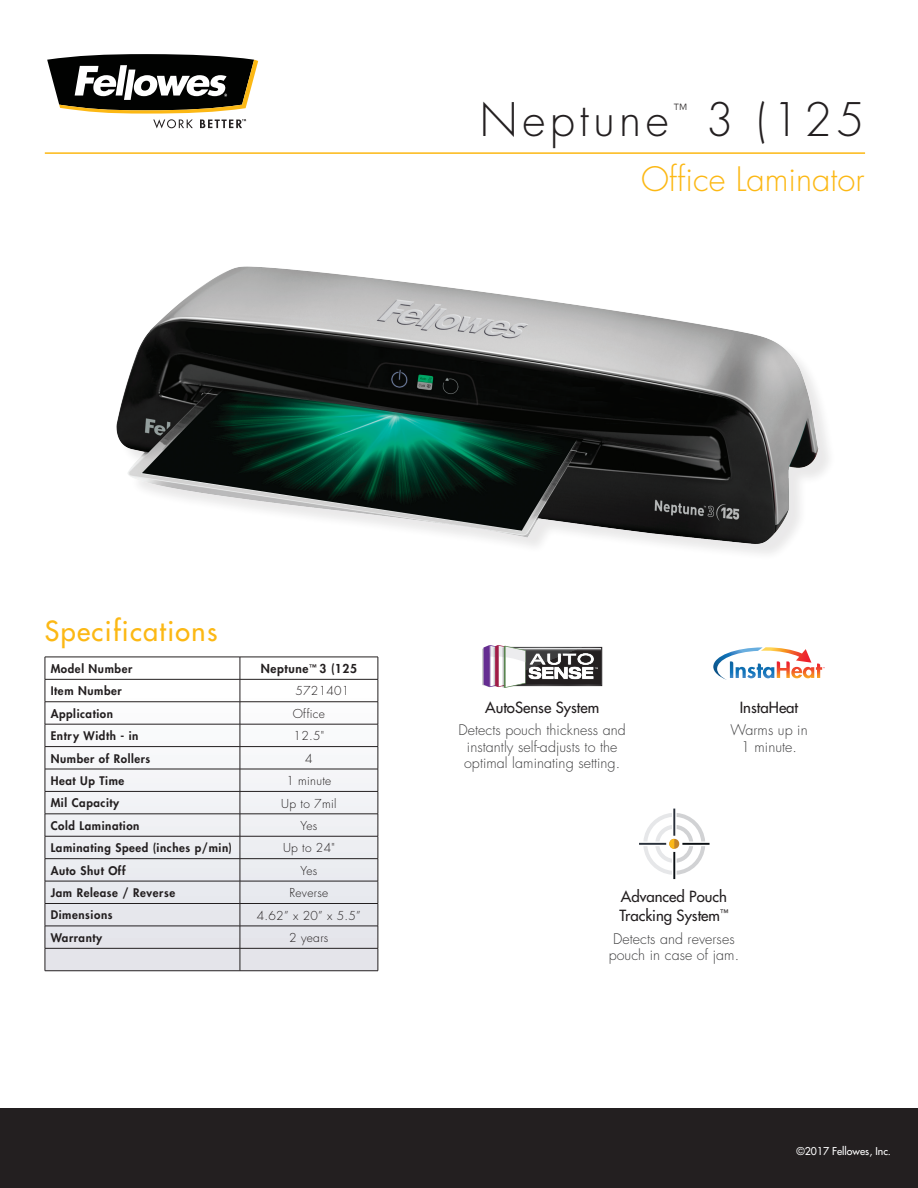
<style>
.page{position:relative;width:918px;height:1188px;background:#fff}
.page>*{position:absolute;margin:0;border:0;box-sizing:border-box;transform-origin:0 0}
.t1{font:300 45px "Futura Std";letter-spacing:.1em;color:#231f20}
.t2{font:300 32.85px "Futura Std";color:#fcb814}
.t3{font:500 27px "Futura Std";letter-spacing:.05em;color:#fcb814}
.t4{font:500 15px/19.5px "Futura Std";color:#231f20}
.t5{font:300 15px "Futura Std";color:#231f20}
.t6{font:300 14.25px/16.5px "Futura Std";letter-spacing:.005em;color:#3e3e3f;text-align:center}
.t7{font:300 12px "Futura Std";letter-spacing:.025em;color:#231f20}
.t8{font:800 12px "Futura Std";letter-spacing:.05em;color:#231f20}
.t9{font:800 11.55px "Futura Std";letter-spacing:.05em;color:#231f20}
.t10{font:500 10.5px "Futura Std";color:#fff}
</style>
<div class="page">
<svg style="left:47px;top:54px;width:211px;height:74px"></svg>
<hr style="left:45px;top:152px;width:820px;height:2px;background:#fcb814">
<div style="left:0;top:1108px;width:918px;height:80px;background:#231f20"></div>
<svg style="left:46px;top:658px;width:332px;height:312px"></svg>
<hr style="left:45px;top:657px;width:195px;height:1px;background:#231f20">
<hr style="left:240px;top:657px;width:138px;height:1px;background:#231f20">
<hr style="left:45px;top:679px;width:195px;height:1px;background:#231f20">
<hr style="left:240px;top:679px;width:138px;height:1px;background:#231f20">
<hr style="left:45px;top:701px;width:195px;height:1px;background:#231f20">
<hr style="left:240px;top:701px;width:138px;height:1px;background:#231f20">
<hr style="left:45px;top:724px;width:195px;height:1px;background:#231f20">
<hr style="left:240px;top:724px;width:138px;height:1px;background:#231f20">
<hr style="left:45px;top:746px;width:195px;height:1px;background:#231f20">
<hr style="left:240px;top:746px;width:138px;height:1px;background:#231f20">
<hr style="left:45px;top:769px;width:195px;height:1px;background:#231f20">
<hr style="left:240px;top:769px;width:138px;height:1px;background:#231f20">
<hr style="left:45px;top:791px;width:195px;height:1px;background:#231f20">
<hr style="left:240px;top:791px;width:138px;height:1px;background:#231f20">
<hr style="left:45px;top:814px;width:195px;height:1px;background:#231f20">
<hr style="left:240px;top:814px;width:138px;height:1px;background:#231f20">
<hr style="left:45px;top:836px;width:195px;height:1px;background:#231f20">
<hr style="left:240px;top:836px;width:138px;height:1px;background:#231f20">
<hr style="left:45px;top:858px;width:195px;height:1px;background:#231f20">
<hr style="left:240px;top:858px;width:138px;height:1px;background:#231f20">
<hr style="left:45px;top:881px;width:195px;height:1px;background:#231f20">
<hr style="left:240px;top:881px;width:138px;height:1px;background:#231f20">
<hr style="left:45px;top:903px;width:195px;height:1px;background:#231f20">
<hr style="left:240px;top:903px;width:138px;height:1px;background:#231f20">
<hr style="left:45px;top:926px;width:195px;height:1px;background:#231f20">
<hr style="left:240px;top:926px;width:138px;height:1px;background:#231f20">
<hr style="left:45px;top:948px;width:195px;height:1px;background:#231f20">
<svg style="left:45px;top:657px;width:1px;height:313px"></svg>
<hr style="left:240px;top:948px;width:138px;height:1px;background:#231f20">
<svg style="left:240px;top:657px;width:1px;height:313px"></svg>
<svg style="left:378px;top:657px;width:1px;height:314px"></svg>
<hr style="left:45px;top:970px;width:195px;height:1px;background:#231f20">
<hr style="left:240px;top:970px;width:138px;height:1px;background:#231f20">
<svg style="left:482px;top:645px;width:120px;height:43px"></svg>
<svg style="left:713px;top:647px;width:112px;height:33px"></svg>
<svg style="left:643px;top:813px;width:62px;height:62px"></svg>
<hr style="left:673px;top:852px;width:2px;height:27px;background:#0b1014">
<hr style="left:682px;top:843px;width:28px;height:2px;background:#0b1014">
<hr style="left:673px;top:809px;width:2px;height:27px;background:#29303b">
<hr style="left:639px;top:843px;width:27px;height:2px;background:#29303b">
<img style="left:116px;top:266px;width:713px;height:288px">
<h1 class="t1" style="left:480px;top:93px;width:190px">Neptune</h1>
<p class="t5" style="left:673px;top:101px;width:16px">™</p>
<h1 class="t1" style="left:706px;top:93px;width:160px">3 (125</h1>
<h2 class="t2" style="left:641px;top:159px;width:225px">Office Laminator</h2>
<h3 class="t3" style="left:45px;top:615px;width:174px">Specifications</h3>
<p class="t9" style="left:51px;top:661px;width:83px">Model Number</p>
<p class="t8" style="left:261px;top:661px;width:98px">Neptune<sup>™</sup> 3 (125</p>
<p class="t9" style="left:51px;top:684px;width:73px">Item Number</p>
<p class="t7" style="left:295px;top:684px;width:55px">5721401</p>
<p class="t9" style="left:51px;top:706px;width:64px">Application</p>
<p class="t7" style="left:293px;top:706px;width:34px">Office</p>
<p class="t9" style="left:51px;top:729px;width:89px">Entry Width - in</p>
<p class="t7" style="left:294px;top:729px;width:32px">12.5"</p>
<p class="t9" style="left:51px;top:751px;width:101px">Number of Rollers</p>
<p class="t7" style="left:305px;top:751px;width:9px">4</p>
<p class="t9" style="left:51px;top:773px;width:75px">Heat Up Time</p>
<p class="t7" style="left:286px;top:774px;width:46px">1 minute</p>
<p class="t9" style="left:51px;top:796px;width:70px">Mil Capacity</p>
<p class="t7" style="left:281px;top:796px;width:57px">Up to 7mil</p>
<p class="t9" style="left:51px;top:818px;width:90px">Cold Lamination</p>
<p class="t7" style="left:301px;top:818px;width:18px">Yes</p>
<p class="t9" style="left:51px;top:841px;width:183px">Laminating Speed (inches p/min)</p>
<p class="t7" style="left:283px;top:841px;width:53px">Up to 24"</p>
<p class="t9" style="left:51px;top:863px;width:77px">Auto Shut Off</p>
<p class="t7" style="left:301px;top:863px;width:18px">Yes</p>
<p class="t9" style="left:51px;top:885px;width:126px">Jam Release / Reverse</p>
<p class="t7" style="left:289px;top:886px;width:41px">Reverse</p>
<p class="t9" style="left:51px;top:908px;width:63px">Dimensions</p>
<p class="t7" style="left:257px;top:908px;width:106px">4.62” x 20” x 5.5”</p>
<p class="t9" style="left:51px;top:930px;width:53px">Warranty</p>
<p class="t7" style="left:289px;top:930px;width:41px">2 years</p>
<p class="t4" style="left:485px;top:697px;width:116px">AutoSense System</p>
<p class="t6" style="left:458px;top:722px;width:169px">Detects pouch thickness and instantly self-adjusts to the optimal laminating setting.</p>
<p class="t4" style="left:740px;top:697px;width:60px">InstaHeat</p>
<p class="t6" style="left:730px;top:722px;width:79px">Warms up in<br>1 minute.</p>
<p class="t4" style="left:620px;top:887px;width:110px">Advanced Pouch<br>Tracking System<sup>™</sup></p>
<p class="t6" style="left:609px;top:931px;width:132px">Detects and reverses pouch in case of jam.</p>
<p class="t10" style="left:797px;top:1144px;width:96px">©2017 Fellowes, Inc.</p>
</div>
